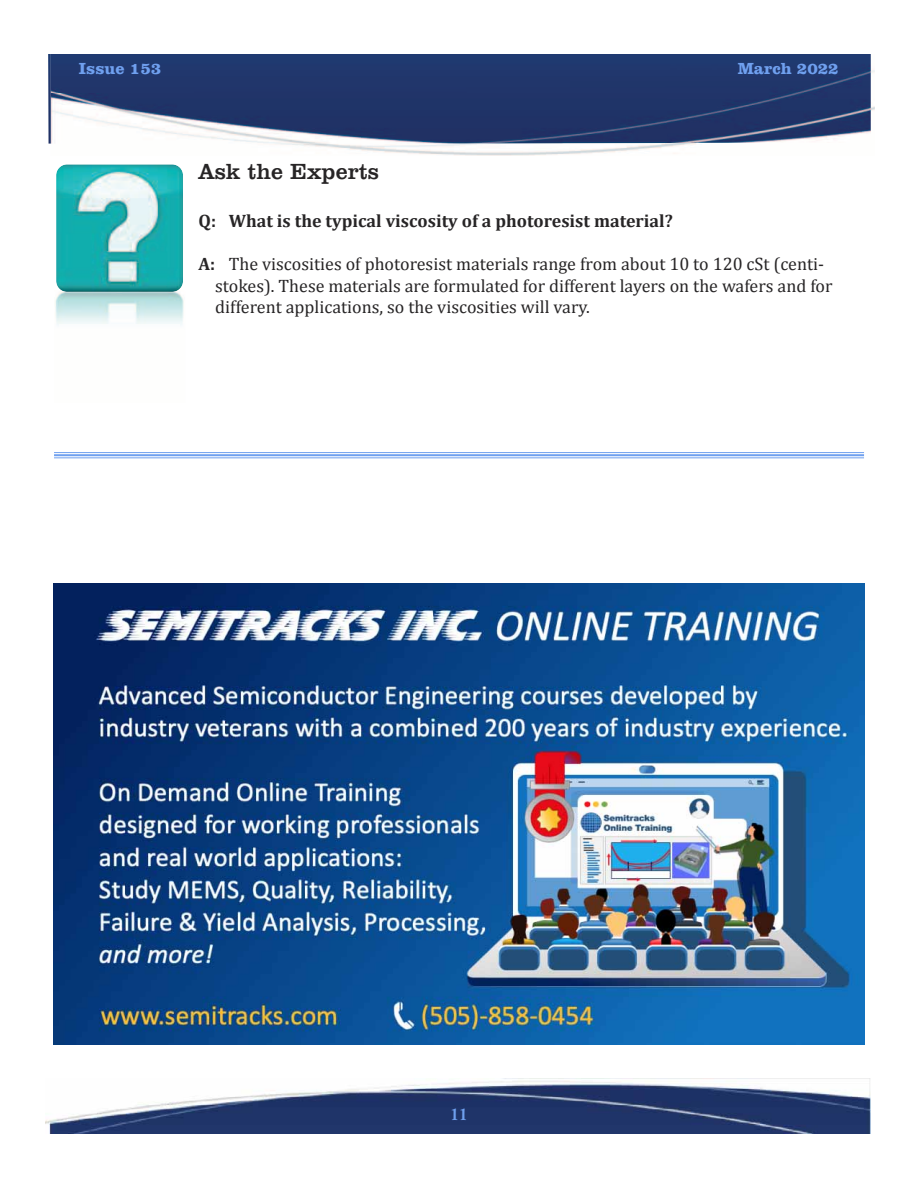
<style>
.page{position:relative;width:918px;height:1188px;background:#fff}
.page>*{position:absolute;margin:0;border:0;box-sizing:border-box;transform-origin:0 0}
.t1{font:22.5px "Clarendon BT";color:#272526}
.t2{font:18px/21.6px "Cambria";color:#272526}
.t3{font:700 18px "Cambria";color:#272526}
.t4{font:700 16.5px "Clarendon BT";color:#6fa0ef}
.t5{font:700 16.5px "Calisto";color:#6fa0ef}
.s1{font-weight:700}
</style>
<div class="page">
<img style="left:48px;top:54px;width:775px;height:90px">
<img style="left:823px;top:54px;width:52px;height:85px">
<img style="left:51px;top:142px;width:772px;height:14px">
<img style="left:45px;top:1078px;width:825px;height:56px">
<img style="left:55px;top:291px;width:129px;height:34px">
<img style="left:56px;top:164px;width:127px;height:128px;border-radius:11px">
<img style="left:54px;top:583px;width:810px;height:462px">
<hr style="left:54px;top:452px;width:810px;height:1px;background:#6fa0ef">
<hr style="left:54px;top:454px;width:810px;height:2px;background:#6fa0ef">
<hr style="left:54px;top:457px;width:810px;height:1px;background:#6fa0ef">
<p class="t4" style="left:79px;top:63px;width:84px">Issue 153</p>
<p class="t4" style="left:738px;top:63px;width:103px">March 2022</p>
<p class="t1" style="left:199px;top:164px;width:182px">Ask the Experts</p>
<p class="t3" style="left:199px;top:210px;width:476px">Q: What is the typical viscosity of a photoresist material?</p>
<p class="t2" style="left:215px;top:253px;width:619px;text-indent:-17px"><span class="s1">A:</span> The viscosities of photoresist materials range from about 10 to 120 cSt (centi&shy;stokes). These materials are formulated for different layers on the wafers and for different applications, so the viscosities will vary.</p>
<p class="t5" style="left:451px;top:1108px;width:18px">11</p>
</div>
